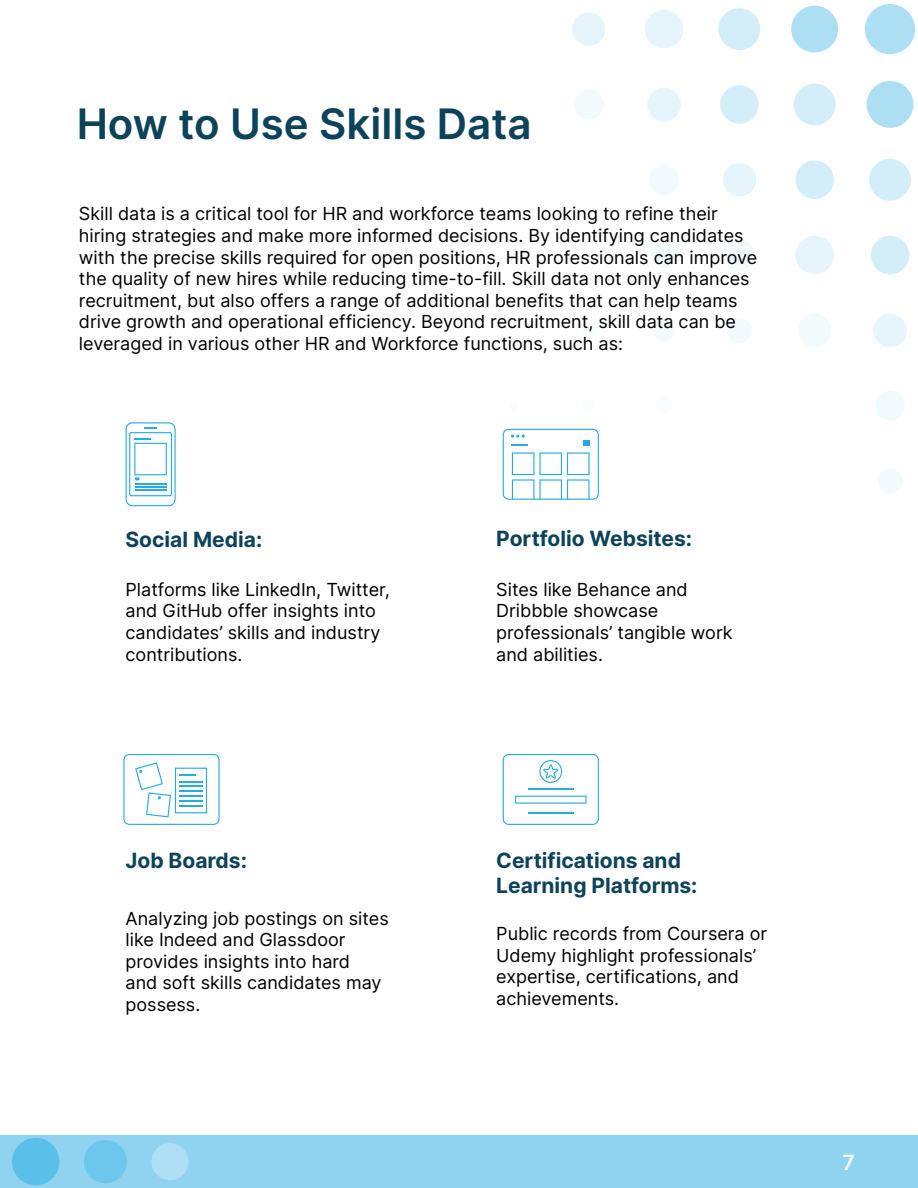
<style>
.page{position:relative;width:918px;height:1188px;background:#fff}
.page>*{position:absolute;margin:0;border:0;box-sizing:border-box;transform-origin:0 0}
.t1{font:600 42px "Inter";color:#0c435a}
.t2{font:700 21px/25.2px "Inter";color:#0c435a}
.t3{font:600 21px "Inter";color:#fff}
.t4{font:18px/21.6px "Inter";color:#000}
</style>
<div class="page">
<div style="left:0;top:1135px;width:918px;height:53px;background:#8fd3f0"></div>
<div style="left:12px;top:1138px;width:47px;height:47px;background:#5abfe9;border-radius:50%"></div>
<div style="left:84px;top:1140px;width:43px;height:43px;background:#6dc6eb;border-radius:50%"></div>
<div style="left:151px;top:1143px;width:38px;height:37px;background:#aedff4;border-radius:50%"></div>
<div style="left:865px;top:4px;width:50px;height:50px;background:#addff4;border-radius:25px"></div>
<div style="left:867px;top:81px;width:46px;height:47px;background:#addff4;border-radius:23px"></div>
<div style="left:869px;top:159px;width:42px;height:42px;background:#d4eef9;border-radius:50%"></div>
<div style="left:871px;top:236px;width:38px;height:38px;background:#d4eef9;border-radius:19px"></div>
<div style="left:873px;top:314px;width:34px;height:33px;background:#e5f5fb;border-radius:50%"></div>
<div style="left:875px;top:391px;width:30px;height:30px;background:#f2fafd;border-radius:50%"></div>
<div style="left:877px;top:468px;width:26px;height:26px;background:#f2fafd;border-radius:50%"></div>
<div style="left:794px;top:83px;width:42px;height:42px;background:#d4eef9;border-radius:50%"></div>
<div style="left:795px;top:161px;width:39px;height:38px;background:#d4eef9;border-radius:19px"></div>
<div style="left:795px;top:236px;width:39px;height:38px;background:#e5f5fb;border-radius:19px"></div>
<div style="left:798px;top:314px;width:33px;height:33px;background:#f2fafd;border-radius:50%"></div>
<div style="left:720px;top:85px;width:39px;height:39px;background:#d4eef9;border-radius:19px"></div>
<div style="left:723px;top:163px;width:33px;height:33px;background:#e5f5fb;border-radius:50%"></div>
<div style="left:649px;top:165px;width:30px;height:30px;background:#f2fafd;border-radius:15px"></div>
<div style="left:724px;top:240px;width:30px;height:30px;background:#f2fafd;border-radius:15px"></div>
<div style="left:651px;top:243px;width:26px;height:25px;background:#f2fafd;border-radius:50%"></div>
<div style="left:727px;top:318px;width:25px;height:25px;background:#f2fafd;border-radius:50%"></div>
<div style="left:647px;top:88px;width:34px;height:33px;background:#e5f5fb;border-radius:50%"></div>
<div style="left:653px;top:320px;width:22px;height:21px;background:#f2fafd;border-radius:50%"></div>
<div style="left:656px;top:397px;width:16px;height:17px;background:#f9fdfe;border-radius:50%"></div>
<div style="left:574px;top:89px;width:30px;height:30px;background:#f2fafd;border-radius:50%"></div>
<div style="left:580px;top:322px;width:17px;height:17px;background:#f9fdfe;border-radius:8px"></div>
<div style="left:582px;top:399px;width:13px;height:13px;background:#f9fdfe;border-radius:7px"></div>
<div style="left:509px;top:402px;width:9px;height:8px;background:#f9fdfe;border-radius:4px"></div>
<div style="left:791px;top:6px;width:47px;height:47px;background:#addff4;border-radius:50%"></div>
<div style="left:718px;top:8px;width:42px;height:42px;background:#d4eef9;border-radius:50%"></div>
<div style="left:645px;top:10px;width:38px;height:38px;background:#e5f5fb;border-radius:19px"></div>
<div style="left:572px;top:12px;width:33px;height:34px;background:#e5f5fb;border-radius:50%"></div>
<svg style="left:126px;top:422px;width:50px;height:84px"></svg>
<hr style="left:135px;top:486px;width:31px;height:1px;background:#26abe2">
<hr style="left:135px;top:489px;width:31px;height:1px;background:#26abe2">
<svg style="left:503px;top:429px;width:96px;height:71px"></svg>
<svg style="left:123px;top:754px;width:97px;height:71px"></svg>
<svg style="left:503px;top:754px;width:96px;height:71px"></svg>
<h1 class="t1" style="left:77px;top:93px;width:456px">How to Use Skills Data</h1>
<p class="t4" style="left:79px;top:203px;width:680px">Skill data is a critical tool for HR and workforce teams looking to refine their hiring strategies and make more informed decisions. By identifying candidates with the precise skills required for open positions, HR professionals can improve the quality of new hires while reducing time-to-fill. Skill data not only enhances recruitment, but also offers a range of additional benefits that can help teams drive growth and operational efficiency. Beyond recruitment, skill data can be leveraged in various other HR and Workforce functions, such as:</p>
<p class="t2" style="left:126px;top:526px;width:138px">Social Media:</p>
<p class="t2" style="left:496px;top:525px;width:197px">Portfolio Websites:</p>
<p class="t4" style="left:126px;top:578px;width:266px">Platforms like LinkedIn, Twitter, and GitHub offer insights into candidates’ skills and industry contributions.</p>
<p class="t4" style="left:496px;top:578px;width:238px">Sites like Behance and<br>Dribbble showcase professionals’ tangible work and abilities.</p>
<p class="t2" style="left:126px;top:847px;width:123px">Job Boards:</p>
<p class="t4" style="left:126px;top:907px;width:265px">Analyzing job postings on sites like Indeed and Glassdoor provides insights into hard<br>and soft skills candidates may possess.</p>
<p class="t2" style="left:496px;top:847px;width:203px">Certifications and<br>Learning Platforms:</p>
<p class="t4" style="left:496px;top:922px;width:272px">Public records from Coursera or<br>Udemy highlight professionals’ expertise, certifications, and achievements.</p>
<p class="t3" style="left:843px;top:1147px;width:14px">7</p>
</div>
